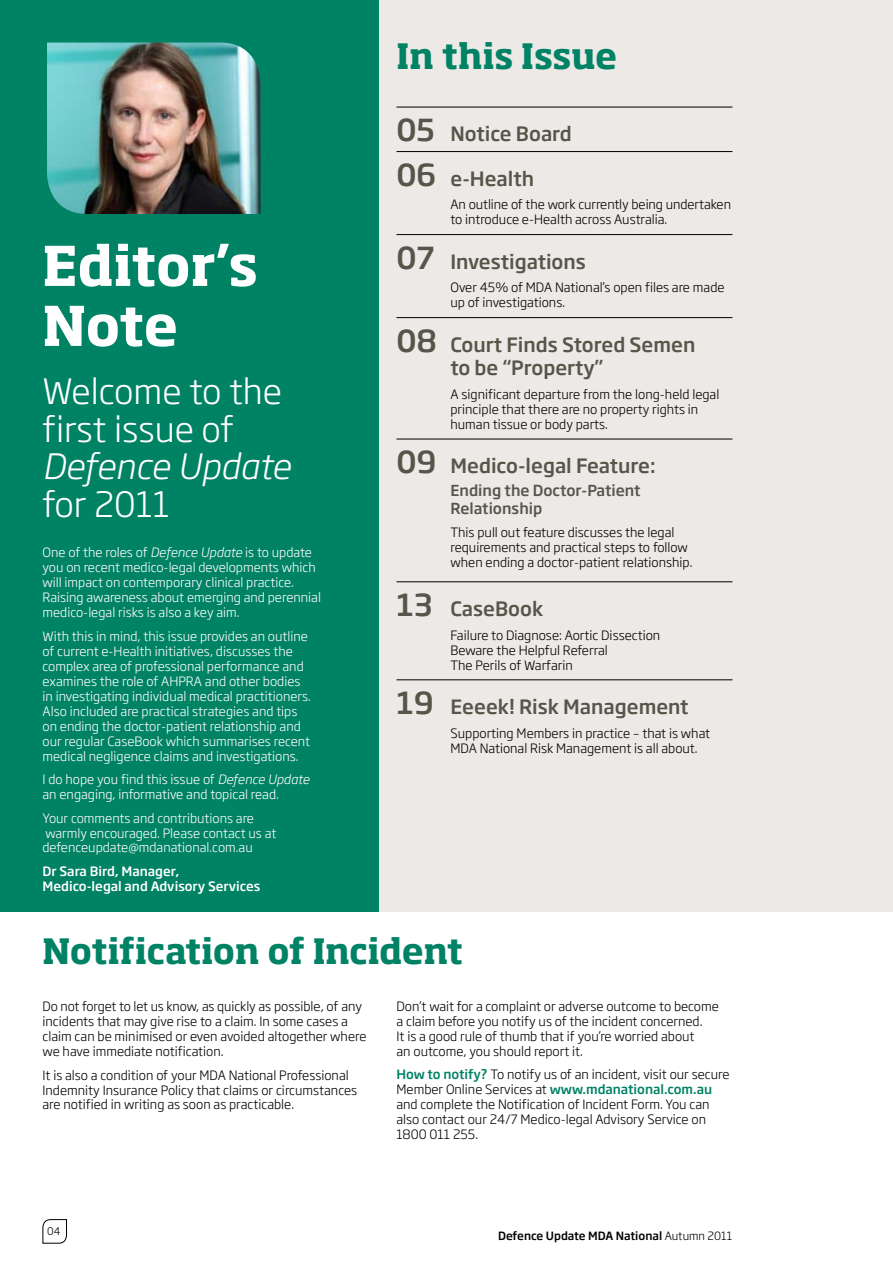
<style>
.page{position:relative;width:893px;height:1263px;background:#fff}
.page>*{position:absolute;margin:0;border:0;box-sizing:border-box;transform-origin:0 0}
.t1{font:700 54px/60px "Soho Std";letter-spacing:-.02em;color:#fff}
.t2{font:700 34.5px "Soho Std";letter-spacing:-.01em;color:#008265}
.t3{font:300 34.5px/37.5px "Soho Gothic Std";color:#fff}
.t4{font:italic 300 34.5px/37.5px "Soho Gothic Std";color:#fff}
.t5{font:500 19.5px/23.4px "Soho Gothic Std";color:#575449}
.t6{font:500 15px/18px "Soho Gothic Std";color:#575449}
.t7{font:300 12.75px/15px "Soho Gothic Std";color:#000}
.t8{font:300 12.75px/15px "Soho Gothic Std";color:#fff}
.t9{font:500 12.75px/15px "Soho Gothic Std";color:#fff}
.t10{font:500 11.25px "Soho Gothic Std";color:#000}
.t11{font:300 10.5px "Soho Gothic Std";color:#000}
.s1{font-style:normal}
.s2{font-style:normal;color:#008265}
.s3{font-style:italic}
.s4{font-size:30px}
.s5{font-weight:500;color:#008265}
.s6{font-weight:300}
</style>
<div class="page">
<div style="left:359px;top:0;width:534px;height:912px;background:#ece9e6"></div>
<div style="left:0;top:0;width:378px;height:912px;background:#008265"></div>
<hr style="left:396px;top:107px;width:336px;height:1px;background:#000">
<hr style="left:396px;top:151px;width:336px;height:1px;background:#000">
<hr style="left:396px;top:234px;width:336px;height:1px;background:#000">
<hr style="left:396px;top:317px;width:336px;height:1px;background:#000">
<hr style="left:396px;top:439px;width:336px;height:1px;background:#000">
<hr style="left:396px;top:581px;width:336px;height:1px;background:#000">
<hr style="left:396px;top:679px;width:336px;height:1px;background:#000">
<img style="left:47px;top:43px;width:213px;height:171px">
<svg style="left:42px;top:1219px;width:25px;height:25px"></svg>
<h1 class="t1" style="left:43px;top:234px;width:217px">Editor’s<br>Note</h1>
<h2 class="t3" style="left:43px;top:373px;width:241px">Welcome to the first issue of</h2>
<h2 class="t4" style="left:43px;top:448px;width:250px">Defence Update <span class="s1">for 2011</span><span class="s2">.</span></h2>
<p class="t8" style="left:43px;top:545px;width:280px">One of the roles of <span class="s3">Defence Update</span> is to update you on recent medico-legal developments which will impact on contemporary clinical practice.<br>Raising awareness about emerging and perennial medico-legal risks is also a key aim.</p>
<p class="t8" style="left:43px;top:628px;width:270px">With this in mind, this issue provides an outline of current e-Health initiatives, discusses the complex area of professional performance and examines the role of AHPRA and other bodies in investigating individual medical practitioners.<br>Also included are practical strategies and tips on ending the doctor-patient relationship and our regular CaseBook which summarises recent medical negligence claims and investigations.</p>
<p class="t8" style="left:43px;top:772px;width:269px">I do hope you find this issue of <span class="s3">Defence Update </span>an engaging, informative and topical read.</p>
<p class="t8" style="left:43px;top:810px;width:235px">Your comments and contributions are warmly encouraged. Please contact us at defenceupdate@mdanational.com.au</p>
<p class="t9" style="left:43px;top:864px;width:219px">Dr Sara Bird, Manager,<br>Medico-legal and Advisory Services</p>
<h2 class="t2" style="left:396px;top:34px;width:222px">In this Issue</h2>
<h3 class="t5" style="left:396px;top:123px;width:177px"><span class="s4">05</span> Notice Board</h3>
<h3 class="t5" style="left:396px;top:167px;width:139px"><span class="s4">06</span> e-Health</h3>
<p class="t7" style="left:450px;top:197px;width:282px">An outline of the work currently being undertaken to introduce e-Health across Australia.</p>
<h3 class="t5" style="left:396px;top:250px;width:191px"><span class="s4">07</span> Investigations</h3>
<p class="t7" style="left:450px;top:280px;width:276px">Over 45% of MDA National’s open files are made up of investigations.</p>
<h3 class="t5" style="left:450px;top:333px;width:246px;text-indent:-54px"><span class="s4">08</span> Court Finds Stored Semen to be “Property”</h3>
<p class="t7" style="left:450px;top:387px;width:270px">A significant departure from the long-held legal principle that there are no property rights in human tissue or body parts.</p>
<h3 class="t5" style="left:396px;top:454px;width:261px"><span class="s4">09</span> Medico-legal Feature:</h3>
<p class="t6" style="left:450px;top:481px;width:192px">Ending the Doctor-Patient<br>Relationship</p>
<p class="t7" style="left:450px;top:525px;width:243px">This pull out feature discusses the legal requirements and practical steps to follow when ending a doctor-patient relationship.</p>
<h3 class="t5" style="left:396px;top:597px;width:148px"><span class="s4">13</span> CaseBook</h3>
<p class="t7" style="left:450px;top:627px;width:211px">Failure to Diagnose: Aortic Dissection<br>Beware the Helpful Referral<br>The Perils of Warfarin</p>
<h3 class="t5" style="left:396px;top:695px;width:294px"><span class="s4">19</span> Eeeek! Risk Management</h3>
<p class="t7" style="left:450px;top:725px;width:261px">Supporting Members in practice – that is what<br>MDA National Risk Management is all about.</p>
<h2 class="t2" style="left:43px;top:929px;width:422px">Notification of Incident</h2>
<p class="t7" style="left:43px;top:999px;width:325px">Do not forget to let us know, as quickly as possible, of any incidents that may give rise to a claim. In some cases a claim can be minimised or even avoided altogether where we have immediate notification.</p>
<p class="t7" style="left:43px;top:1067px;width:316px">It is also a condition of your MDA National Professional<br>Indemnity Insurance Policy that claims or circumstances are notified in writing as soon as practicable.</p>
<p class="t7" style="left:396px;top:999px;width:324px">Don’t wait for a complaint or adverse outcome to become a claim before you notify us of the incident concerned.<br>It is a good rule of thumb that if you’re worried about<br>an outcome, you should report it.</p>
<p class="t7" style="left:396px;top:1067px;width:335px"><span class="s5">How to notify?</span> To notify us of an incident, visit our secure Member Online Services at <span class="s5">www.mdanational.com.au </span>and complete the Notification of Incident Form. You can also contact our 24/7 Medico-legal Advisory Service on 1800 011 255.</p>
<p class="t11" style="left:47px;top:1224px;width:15px">04</p>
<p class="t10" style="left:498px;top:1228px;width:236px">Defence Update MDA National <span class="s6">Autumn 2011</span></p>
</div>
